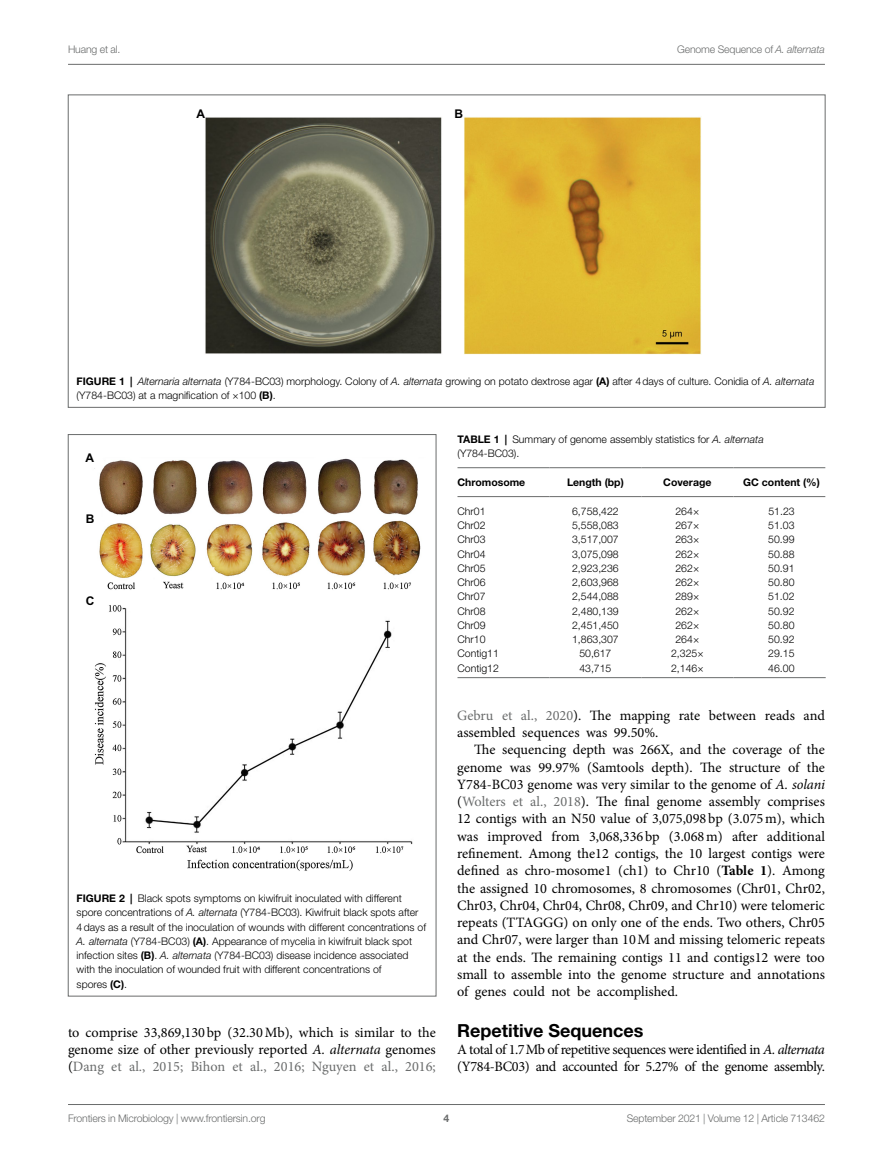
<style>
.page{position:relative;width:893px;height:1170px;background:#fff}
.page>*{position:absolute;margin:0;border:0;box-sizing:border-box;transform-origin:0 0}
.HEAD_2{font:700 18px "Helvetica Neue LT Std";color:#000}
.TEXT{font:14.25px/17.2px "Minion Pro";letter-spacing:-.005em;color:#000;text-align:justify}
.TEXT_FLUSH{font:14.25px/17.2px "Minion Pro";letter-spacing:-.01em;color:#000;text-align:justify}
.TEXT_FLUSH-2{font:14.25px/17.2px "Minion Pro";letter-spacing:-.03em;color:#000}
.t1{font:700 12px "Arial";color:#000}
.FIG_LEG{font:300 10.5px/14.2px "Helvetica Neue LT Std";color:#000}
.TB_TX{font:300 10.5px "Helvetica Neue LT Std";color:#000}
.t2{font:300 10.5px "Helvetica Neue LT Std";letter-spacing:-.015em;color:#6a6c6c}
.TT{font:300 10.5px/14.2px "Helvetica Neue LT Std";color:#000}
.TB_CH{font:700 10.5px "Helvetica Neue LT Std";color:#000}
.t3{font:700 10.5px "Helvetica Neue LT Std";color:#6a6c6c}
.s1{font-style:italic}
.s2{font-weight:700}
.s3{color:#6a6c6c}
</style>
<div class="page">
<hr style="left:68px;top:64px;width:757px;height:1px;background:#6a6c6c">
<hr style="left:68px;top:1104px;width:757px;height:1px;background:#6a6c6c">
<img style="left:205px;top:117px;width:496px;height:238px">
<img style="left:94px;top:458px;width:327px;height:413px">
<hr style="left:549px;top:467px;width:92px;height:1px;background:#6a6c6c">
<hr style="left:641px;top:467px;width:92px;height:1px;background:#6a6c6c">
<hr style="left:733px;top:467px;width:92px;height:1px;background:#6a6c6c">
<hr style="left:457px;top:467px;width:92px;height:1px;background:#6a6c6c">
<hr style="left:457px;top:496px;width:92px;height:1px;background:#6a6c6c">
<hr style="left:549px;top:496px;width:92px;height:1px;background:#6a6c6c">
<hr style="left:641px;top:496px;width:92px;height:1px;background:#6a6c6c">
<hr style="left:733px;top:496px;width:92px;height:1px;background:#6a6c6c">
<hr style="left:457px;top:677px;width:92px;height:1px;background:#6a6c6c">
<hr style="left:549px;top:677px;width:92px;height:1px;background:#6a6c6c">
<hr style="left:641px;top:677px;width:92px;height:1px;background:#6a6c6c">
<hr style="left:733px;top:677px;width:93px;height:1px;background:#6a6c6c">
<p class="t2" style="left:68px;top:42px;width:54px">Huang et al.</p>
<p class="t2" style="left:677px;top:42px;width:149px">Genome Sequence of <span class="s1">A. alternata</span></p>
<p class="t1" style="left:196px;top:105px;width:10px">A</p>
<p class="t1" style="left:455px;top:105px;width:10px">B</p>
<p class="FIG_LEG" style="left:77px;top:373px;width:739px"><span class="s2">FIGURE 1 |</span> <span class="s1">Alternaria alternata</span> (Y784-BC03) morphology. Colony of <span class="s1">A. alternata</span> growing on potato dextrose agar <span class="s2">(A)</span> after 4days of culture. Conidia of <span class="s1">A. alternata </span>(Y784-BC03) at a magnification of ×100 <span class="s2">(B)</span>.</p>
<p class="t1" style="left:85px;top:450px;width:10px">A</p>
<p class="t1" style="left:86px;top:510px;width:10px">B</p>
<p class="t1" style="left:86px;top:593px;width:10px">C</p>
<p class="FIG_LEG" style="left:77px;top:891px;width:351px"><span class="s2">FIGURE 2 |</span> Black spots symptoms on kiwifruit inoculated with different spore concentrations of <span class="s1">A. alternata</span> (Y784-BC03). Kiwifruit black spots after 4days as a result of the inoculation of wounds with different concentrations of <span class="s1">A. alternata</span> (Y784-BC03) <span class="s2">(A)</span>. Appearance of mycelia in kiwifruit black spot infection sites <span class="s2">(B)</span>. <span class="s1">A. alternata</span> (Y784-BC03) disease incidence associated with the inoculation of wounded fruit with different concentrations of<br>spores <span class="s2">(C)</span>.</p>
<p class="TEXT_FLUSH" style="left:68px;top:1023px;width:369px">to comprise 33,869,130bp (32.30Mb), which is similar to the genome size of other previously reported <span class="s1">A. alternata</span> genomes (<span class="s3">Dang et al., 2015; Bihon et al., 2016; Nguyen et al., 2016;</span></p>
<p class="TT" style="left:457px;top:431px;width:308px"><span class="s2">TABLE 1 |</span> Summary of genome assembly statistics for <span class="s1">A. alternata </span>(Y784-BC03).</p>
<p class="TB_CH" style="left:457px;top:475px;width:69px">Chromosome</p>
<p class="TB_CH" style="left:567px;top:475px;width:58px">Length (bp)</p>
<p class="TB_CH" style="left:663px;top:475px;width:50px">Coverage</p>
<p class="TB_CH" style="left:743px;top:475px;width:78px">GC content (%)</p>
<p class="TB_TX" style="left:457px;top:504px;width:30px">Chr01</p>
<p class="TB_TX" style="left:572px;top:504px;width:48px">6,758,422</p>
<p class="TB_TX" style="left:675px;top:504px;width:25px">264×</p>
<p class="TB_TX" style="left:768px;top:504px;width:28px">51.23</p>
<p class="TB_TX" style="left:457px;top:519px;width:30px">Chr02</p>
<p class="TB_TX" style="left:572px;top:519px;width:48px">5,558,083</p>
<p class="TB_TX" style="left:675px;top:519px;width:25px">267×</p>
<p class="TB_TX" style="left:768px;top:519px;width:28px">51.03</p>
<p class="TB_TX" style="left:457px;top:533px;width:30px">Chr03</p>
<p class="TB_TX" style="left:572px;top:533px;width:48px">3,517,007</p>
<p class="TB_TX" style="left:675px;top:533px;width:25px">263×</p>
<p class="TB_TX" style="left:768px;top:533px;width:28px">50.99</p>
<p class="TB_TX" style="left:457px;top:547px;width:30px">Chr04</p>
<p class="TB_TX" style="left:572px;top:547px;width:48px">3,075,098</p>
<p class="TB_TX" style="left:675px;top:547px;width:25px">262×</p>
<p class="TB_TX" style="left:768px;top:547px;width:28px">50.88</p>
<p class="TB_TX" style="left:457px;top:561px;width:30px">Chr05</p>
<p class="TB_TX" style="left:572px;top:561px;width:48px">2,923,236</p>
<p class="TB_TX" style="left:675px;top:561px;width:25px">262×</p>
<p class="TB_TX" style="left:768px;top:561px;width:28px">50.91</p>
<p class="TB_TX" style="left:457px;top:576px;width:30px">Chr06</p>
<p class="TB_TX" style="left:572px;top:576px;width:48px">2,603,968</p>
<p class="TB_TX" style="left:675px;top:576px;width:25px">262×</p>
<p class="TB_TX" style="left:768px;top:576px;width:28px">50.80</p>
<p class="TB_TX" style="left:457px;top:590px;width:30px">Chr07</p>
<p class="TB_TX" style="left:572px;top:590px;width:48px">2,544,088</p>
<p class="TB_TX" style="left:675px;top:590px;width:25px">289×</p>
<p class="TB_TX" style="left:768px;top:590px;width:28px">51.02</p>
<p class="TB_TX" style="left:457px;top:604px;width:30px">Chr08</p>
<p class="TB_TX" style="left:572px;top:604px;width:48px">2,480,139</p>
<p class="TB_TX" style="left:675px;top:604px;width:25px">262×</p>
<p class="TB_TX" style="left:768px;top:604px;width:28px">50.92</p>
<p class="TB_TX" style="left:457px;top:618px;width:30px">Chr09</p>
<p class="TB_TX" style="left:572px;top:618px;width:48px">2,451,450</p>
<p class="TB_TX" style="left:675px;top:618px;width:25px">262×</p>
<p class="TB_TX" style="left:768px;top:618px;width:28px">50.80</p>
<p class="TB_TX" style="left:457px;top:633px;width:30px">Chr10</p>
<p class="TB_TX" style="left:572px;top:633px;width:48px">1,863,307</p>
<p class="TB_TX" style="left:675px;top:633px;width:25px">264×</p>
<p class="TB_TX" style="left:768px;top:633px;width:28px">50.92</p>
<p class="TB_TX" style="left:457px;top:647px;width:43px">Contig11</p>
<p class="TB_TX" style="left:579px;top:647px;width:34px">50,617</p>
<p class="TB_TX" style="left:671px;top:647px;width:34px">2,325×</p>
<p class="TB_TX" style="left:768px;top:647px;width:28px">29.15</p>
<p class="TB_TX" style="left:457px;top:661px;width:43px">Contig12</p>
<p class="TB_TX" style="left:579px;top:661px;width:34px">43,715</p>
<p class="TB_TX" style="left:671px;top:661px;width:34px">2,146×</p>
<p class="TB_TX" style="left:768px;top:661px;width:28px">46.00</p>
<p class="TEXT_FLUSH" style="left:457px;top:706px;width:369px"><span class="s3">Gebru et al., 2020</span>). The mapping rate between reads and assembled sequences was 99.50%.</p>
<p class="TEXT" style="left:457px;top:741px;width:369px;text-indent:17px">The sequencing depth was 266X, and the coverage of the genome was 99.97% (Samtools depth). The structure of the Y784-BC03 genome was very similar to the genome of <span class="s1">A. solani </span>(<span class="s3">Wolters et al., 2018</span>). The final genome assembly comprises 12 contigs with an N50 value of 3,075,098bp (3.075m), which was improved from 3,068,336bp (3.068m) after additional refinement. Among the12 contigs, the 10 largest contigs were defined as chro-mosome1 (ch1) to Chr10 (<span class="s2">Table 1</span>). Among the assigned 10 chromosomes, 8 chromosomes (Chr01, Chr02, Chr03, Chr04, Chr04, Chr08, Chr09, and Chr10) were telomeric repeats (TTAGGG) on only one of the ends. Two others, Chr05 and Chr07, were larger than 10M and missing telomeric repeats at the ends. The remaining contigs 11 and contigs12 were too small to assemble into the genome structure and annotations of genes could not be accomplished.</p>
<p class="HEAD_2" style="left:457px;top:1018px;width:188px">Repetitive Sequences</p>
<p class="TEXT_FLUSH-2" style="left:457px;top:1040px;width:369px">A total of 1.7Mb of repetitive sequences were identified in <span class="s1">A. alternata </span>(Y784-BC03) and accounted for 5.27% of the genome assembly.</p>
<p class="t2" style="left:68px;top:1111px;width:199px">Frontiers in Microbiology | www.frontiersin.org</p>
<p class="t3" style="left:444px;top:1111px;width:7px">4</p>
<p class="t2" style="left:627px;top:1111px;width:200px">September 2021 | Volume 12 | Article 713462</p>
</div>
